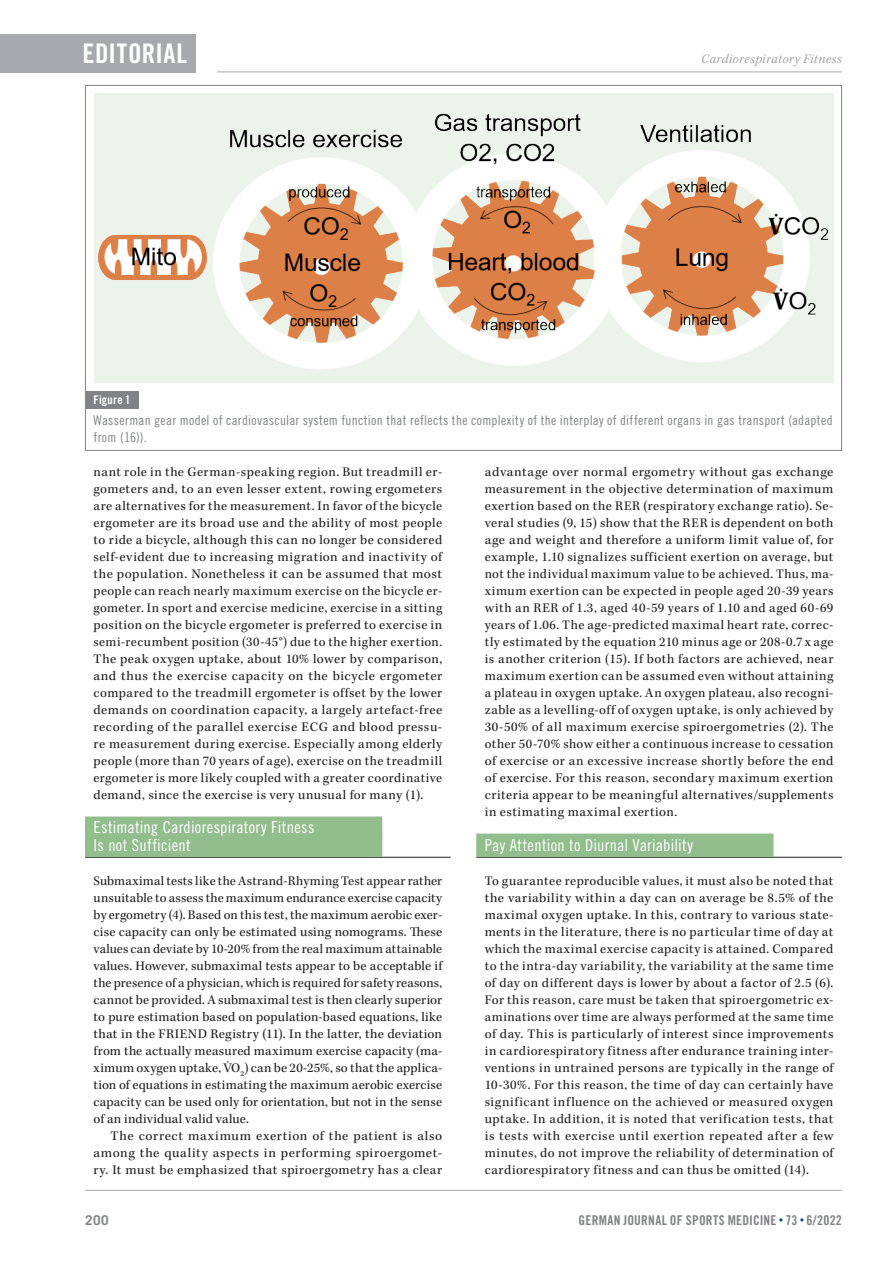
<style>
.page{position:relative;width:893px;height:1263px;background:#fff}
.page>*{position:absolute;margin:0;border:0;box-sizing:border-box;transform-origin:0 0}
.t1{font:27px "Trade Gothic LT Std Bd Cn 20";letter-spacing:.02em;color:#fff}
.t2{font:16.5px/17px "Trade Gothic LT Std Cn 18";letter-spacing:.015em;color:#fff}
.t3{font:13.5px/17px "Kepler Std";letter-spacing:.035em;color:#231f20;text-align:justify}
.t4{font:13.5px/17px "Trade Gothic LT Std Cn 18";letter-spacing:.025em;color:#808285}
.t5{font:13.5px "Trade Gothic LT Std Bd Cn 20";letter-spacing:.02em;color:#808285}
.t6{font:italic 13.5px "Kepler Std";letter-spacing:.01em;color:#a8a9ad}
.t7{font:700 13.5px "Trade Gothic LT Std";color:#808285}
.t8{font:12px "Trade Gothic LT Std Bd Cn 20";letter-spacing:.02em;color:#fff}
</style>
<div class="page">
<div style="left:0;top:34px;width:196px;height:38px;background:#a8a9ad"></div>
<hr style="left:217px;top:72px;width:625px;height:1px;background:#a8a9ad">
<hr style="left:85px;top:1190px;width:757px;height:1px;background:#a8a9ad">
<div style="left:85px;top:816px;width:297px;height:24px;background:#92bd8d"></div>
<hr style="left:85px;top:857px;width:366px;height:1px;background:#231f20">
<div style="left:85px;top:833px;width:297px;height:24px;background:#92bd8d"></div>
<hr style="left:476px;top:857px;width:366px;height:1px;background:#231f20">
<div style="left:476px;top:833px;width:297px;height:24px;background:#92bd8d"></div>
<div style="left:86px;top:391px;width:52px;height:17px;background:#808285"></div>
<div style="left:94px;top:94px;width:739px;height:289px;background:#ecf3ea"></div>
<img style="left:99px;top:113px;width:729px;height:256px">
<h1 class="t1" style="left:83px;top:37px;width:106px">EDITORIAL</h1>
<p class="t6" style="left:701px;top:51px;width:142px">Cardiorespiratory Fitness</p>
<p class="t8" style="left:94px;top:392px;width:39px">Figure 1</p>
<p class="t4" style="left:94px;top:412px;width:741px">Wasserman gear model of cardiovascular system function that reflects the complexity of the interplay of different organs in gas transport (adapted from (16)).</p>
<p class="t3" style="left:94px;top:464px;width:350px">nant role in the German-speaking region. But treadmill er&shy;gometers and, to an even lesser extent, rowing ergometers are alternatives for the measurement. In favor of the bicycle ergometer are its broad use and the ability of most people to ride a bicycle, although this can no longer be considered self-evident due to increasing migration and inactivity of the population. Nonetheless it can be assumed that most people can reach nearly maximum exercise on the bicycle er&shy;gometer. In sport and exercise medicine, exercise in a sitting position on the bicycle ergometer is preferred to exercise in semi-recumbent position (30-45°) due to the higher exertion.<br>The peak oxygen uptake, about 10% lower by comparison, and thus the exercise capacity on the bicycle ergometer compared to the treadmill ergometer is offset by the lower demands on coordination capacity, a largely artefact-free recording of the parallel exercise ECG and blood pressu&shy;re measurement during exercise. Especially among elderly people (more than 70 years of age), exercise on the treadmill ergometer is more likely coupled with a greater coordinative demand, since the exercise is very unusual for many (1).</p>
<p class="t2" style="left:94px;top:819px;width:222px">Estimating Cardiorespiratory Fitness<br>Is not Sufficient</p>
<p class="t3" style="left:94px;top:872px;width:350px">Submaximal tests like the Astrand-Rhyming Test appear rather unsuitable to assess the maximum endurance exercise capacity by ergometry (4). Based on this test, the maximum aerobic exer&shy;cise capacity can only be estimated using nomograms. These values can deviate by 10-20% from the real maximum attainable values. However, submaximal tests appear to be acceptable if the presence of a physician, which is required for safety reasons, cannot be provided. A submaximal test is then clearly superior to pure estimation based on population-based equations, like that in the FRIEND Registry (11). In the latter, the deviation from the actually measured maximum exercise capacity (ma&shy;ximum oxygen uptake, V˙O<sub>2</sub>) can be 20-25%, so that the applica&shy;tion of equations in estimating the maximum aerobic exercise capacity can be used only for orientation, but not in the sense of an individual valid value.</p>
<p class="t3" style="left:94px;top:1127px;width:350px;text-indent:17px">The correct maximum exertion of the patient is also among the quality aspects in performing spiroergomet&shy;ry. It must be emphasized that spiroergometry has a clear</p>
<p class="t3" style="left:485px;top:464px;width:350px">advantage over normal ergometry without gas exchange measurement in the objective determination of maximum exertion based on the RER (respiratory exchange ratio). Se&shy;veral studies (9, 15) show that the RER is dependent on both age and weight and therefore a uniform limit value of, for example, 1.10 signalizes sufficient exertion on average, but not the individual maximum value to be achieved. Thus, ma&shy;ximum exertion can be expected in people aged 20-39 years with an RER of 1.3, aged 40-59 years of 1.10 and aged 60-69 years of 1.06. The age-predicted maximal heart rate, correc&shy;tly estimated by the equation 210 minus age or 208-0.7 x age is another criterion (15). If both factors are achieved, near maximum exertion can be assumed even without attaining a plateau in oxygen uptake. An oxygen plateau, also recogni&shy;zable as a levelling-off of oxygen uptake, is only achieved by 30-50% of all maximum exercise spiroergometries (2). The other 50-70% show either a continuous increase to cessation of exercise or an excessive increase shortly before the end of exercise. For this reason, secondary maximum exertion criteria appear to be meaningful alternatives/supplements in estimating maximal exertion.</p>
<p class="t2" style="left:485px;top:836px;width:210px">Pay Attention to Diurnal Variability</p>
<p class="t3" style="left:485px;top:872px;width:350px">To guarantee reproducible values, it must also be noted that the variability within a day can on average be 8.5% of the maximal oxygen uptake. In this, contrary to various state&shy;ments in the literature, there is no particular time of day at which the maximal exercise capacity is attained. Compared to the intra-day variability, the variability at the same time of day on different days is lower by about a factor of 2.5 (6).<br>For this reason, care must be taken that spiroergometric ex&shy;aminations over time are always performed at the same time of day. This is particularly of interest since improvements in cardiorespiratory fitness after endurance training inter&shy;ventions in untrained persons are typically in the range of 10-30%. For this reason, the time of day can certainly have significant influence on the achieved or measured oxygen uptake. In addition, it is noted that verification tests, that is tests with exercise until exertion repeated after a few minutes, do not improve the reliability of determination of cardiorespiratory fitness and can thus be omitted (14).</p>
<p class="t7" style="left:85px;top:1211px;width:25px">200</p>
<p class="t5" style="left:579px;top:1212px;width:265px">GERMAN JOURNAL OF SPORTS MEDICINE 73 6/2022</p>
</div>
